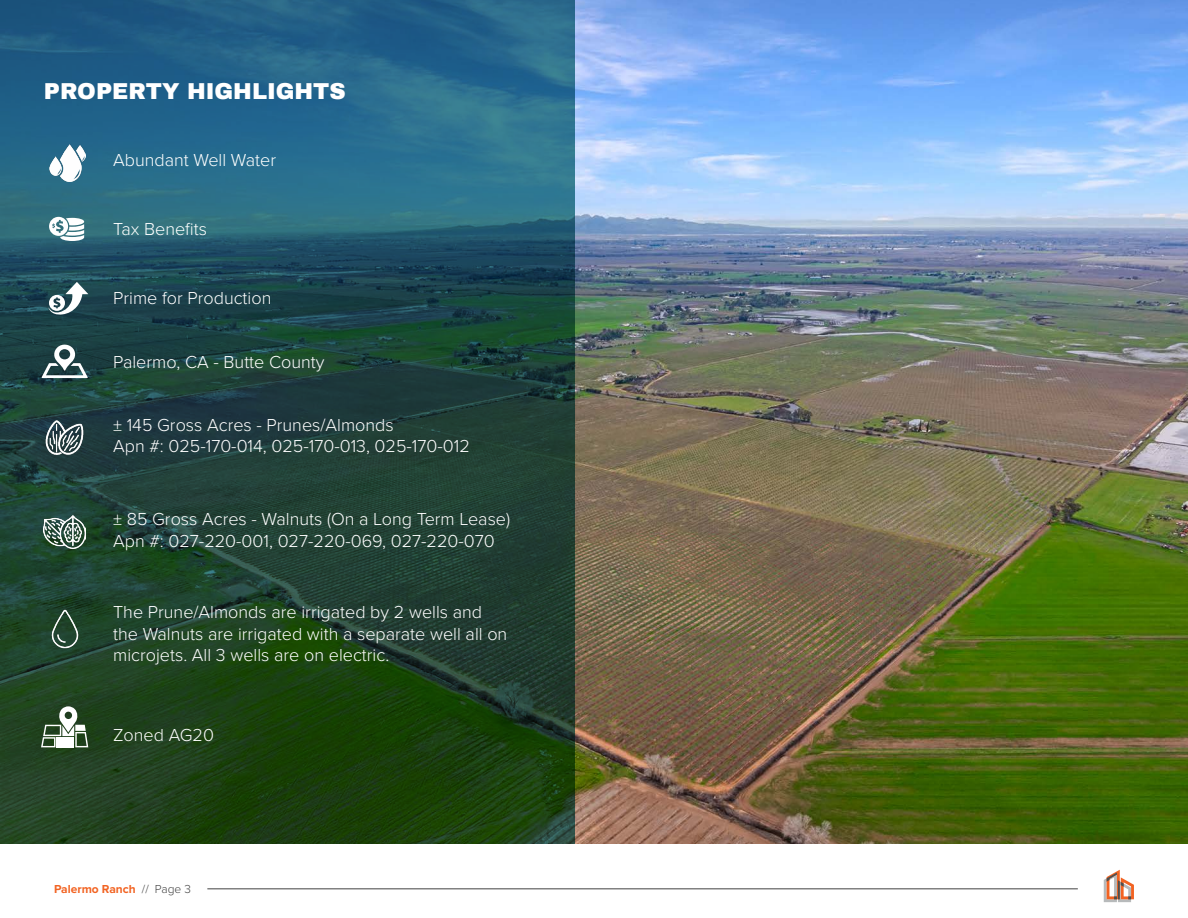
<style>
.page{position:relative;width:1188px;height:918px;background:#fff}
.page>*{position:absolute;margin:0;border:0;box-sizing:border-box;transform-origin:0 0}
.t1{font:900 22.5px "Archivo";color:#fff}
.t2{font:300 18px/21.6px "Proxima Nova";color:#fff}
.t3{font:700 12px "Proxima Nova";color:#f26322}
.s1{font-weight:300;color:#424242}
</style>
<div class="page">
<svg style="left:1104px;top:870px;width:30px;height:32px"></svg>
<hr style="left:207px;top:889px;width:871px;height:1px;background:#424242">
<img style="left:575px;top:0;width:613px;height:843px">
<svg style="left:0;top:0;width:575px;height:843px;background:#214c49"></svg>
<svg style="left:41px;top:344px;width:47px;height:34px"></svg>
<img style="left:44px;top:417px;width:41px;height:41px">
<svg style="left:41px;top:706px;width:47px;height:41px"></svg>
<div style="left:57px;top:737px;width:17px;height:10px;background:#fff"></div>
<img style="left:44px;top:511px;width:41px;height:42px">
<img style="left:41px;top:606px;width:47px;height:47px">
<svg style="left:49px;top:217px;width:35px;height:24px"></svg>
<svg style="left:48px;top:282px;width:40px;height:33px"></svg>
<img style="left:49px;top:145px;width:36px;height:36px">
<p class="t1" style="left:44px;top:78px;width:303px">PROPERTY HIGHLIGHTS</p>
<p class="t2" style="left:113px;top:148px;width:164px">Abundant Well Water</p>
<p class="t2" style="left:113px;top:217px;width:95px">Tax Benefits</p>
<p class="t2" style="left:113px;top:286px;width:160px">Prime for Production</p>
<p class="t2" style="left:113px;top:350px;width:213px">Palermo, CA - Butte County</p>
<p class="t2" style="left:113px;top:413px;width:358px">± 145 Gross Acres - Prunes/Almonds<br>Apn #: 025-170-014, 025-170-013, 025-170-012</p>
<p class="t2" style="left:113px;top:508px;width:399px">± 85 Gross Acres - Walnuts (On a Long Term Lease)<br>Apn #: 027-220-001, 027-220-069, 027-220-070</p>
<p class="t2" style="left:113px;top:600px;width:396px">The Prune/Almonds are irrigated by 2 wells and the Walnuts are irrigated with a separate well all on microjets. All 3 wells are on electric.</p>
<p class="t2" style="left:113px;top:723px;width:102px">Zoned AG20</p>
<p class="t3" style="left:54px;top:880px;width:139px">Palermo Ranch <span class="s1">// Page 3</span></p>
</div>
